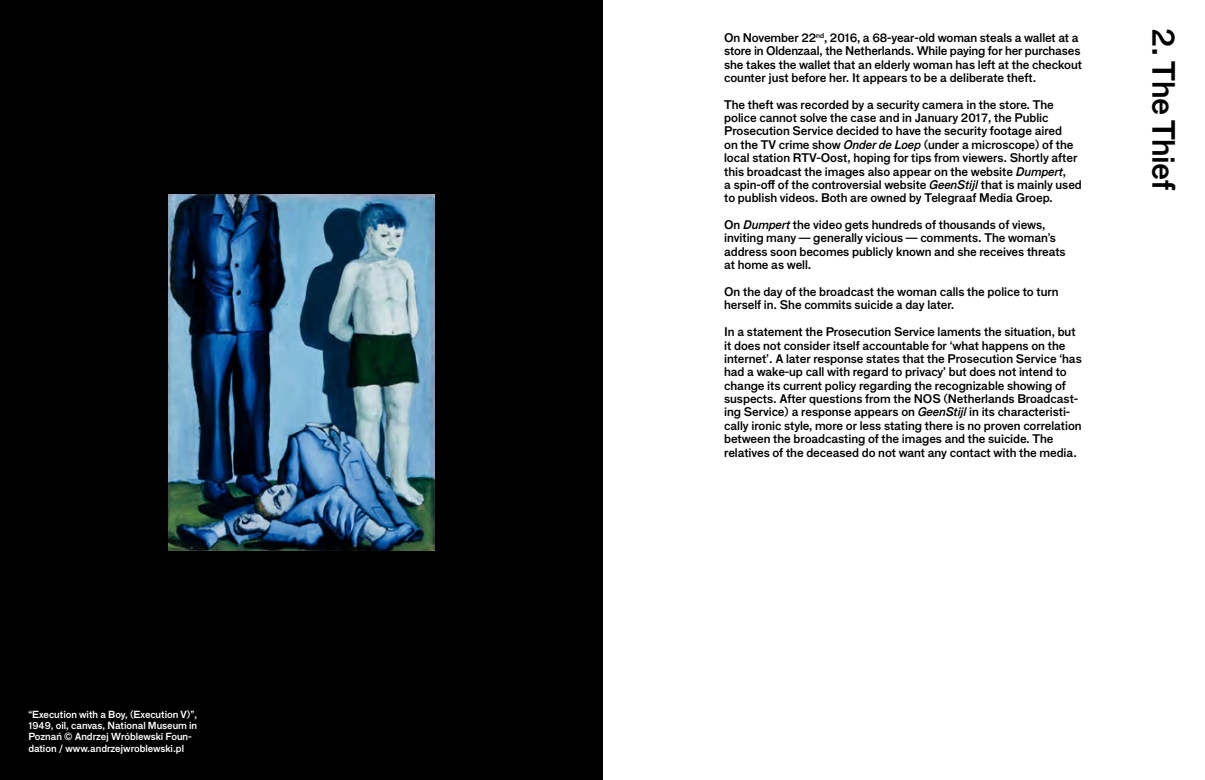
<style>
.page{position:relative;width:1205px;height:780px;background:#fff}
.page>*{position:absolute;margin:0;border:0;box-sizing:border-box;transform-origin:0 0}
.t1{font:31.25px "F Grotesk Demi";letter-spacing:-.015em;color:#000}
.t2{font:12.12px/13.4px "F Grotesk Demi";letter-spacing:-.005em;color:#000}
.t3{font:10px/11.2px "F Grotesk Demi";letter-spacing:-.005em;color:#fff}
.s1{font-style:italic}
</style>
<div class="page">
<div style="left:0;top:0;width:602px;height:780px;background:#000"></div>
<img style="left:168px;top:194px;width:266px;height:356px">
<hr style="left:602px;top:0;width:1px;height:780px;background:#000">
<p class="t3" style="left:28px;top:707px;width:170px">“Execution with a Boy, (Execution V)”, 1949, oil, canvas, National Museum in Poznań ©ⓒ Andrzej Wróblewski Foun&shy;dation / www.andrzejwroblewski.pl</p>
<p class="t2" style="left:724px;top:30px;width:359px">On November 22<sup>nd</sup>, 2016, a 68-year-old woman steals a wallet at a store in Oldenzaal, the Netherlands. While paying for her purchases she takes the wallet that an elderly woman has left at the checkout counter just before her. It appears to be a deliberate theft.</p>
<p class="t2" style="left:724px;top:97px;width:359px">The theft was recorded by a security camera in the store. The police cannot solve the case and in January 2017, the Public Prosecution Service decided to have the security footage aired<br>on the TV crime show <span class="s1">Onder de Loep</span> (under a microscope) of the local station RTV-Oost, hoping for tips from viewers. Shortly after this broadcast the images also appear on the website <span class="s1">Dumpert</span>,<br>a spin-off of the controversial website <span class="s1">GeenStijl</span> that is mainly used to publish videos. Both are owned by Telegraaf Media Groep.</p>
<p class="t2" style="left:724px;top:217px;width:343px">On <span class="s1">Dumpert</span> the video gets hundreds of thousands of views, inviting many — generally vicious — comments. The woman’s address soon becomes publicly known and she receives threats at home as well.</p>
<p class="t2" style="left:724px;top:284px;width:336px">On the day of the broadcast the woman calls the police to turn herself in. She commits suicide a day later.</p>
<p class="t2" style="left:724px;top:324px;width:359px">In a statement the Prosecution Service laments the situation, but it does not consider itself accountable for ‘what happens on the internet’. A later response states that the Prosecution Service ‘has had a wake-up call with regard to privacy’ but does not intend to change its current policy regarding the recognizable showing of suspects. After questions from the NOS (Netherlands Broadcast&shy;ing Service) a response appears on <span class="s1">GeenStijl</span> in its characteristi&shy;cally ironic style, more or less stating there is no proven correlation between the broadcasting of the images and the suicide. The relatives of the deceased do not want any contact with the media.</p>
<h1 class="t1" style="left:1187px;top:28px;width:163px;rotate:90deg">2. The Thief</h1>
</div>
